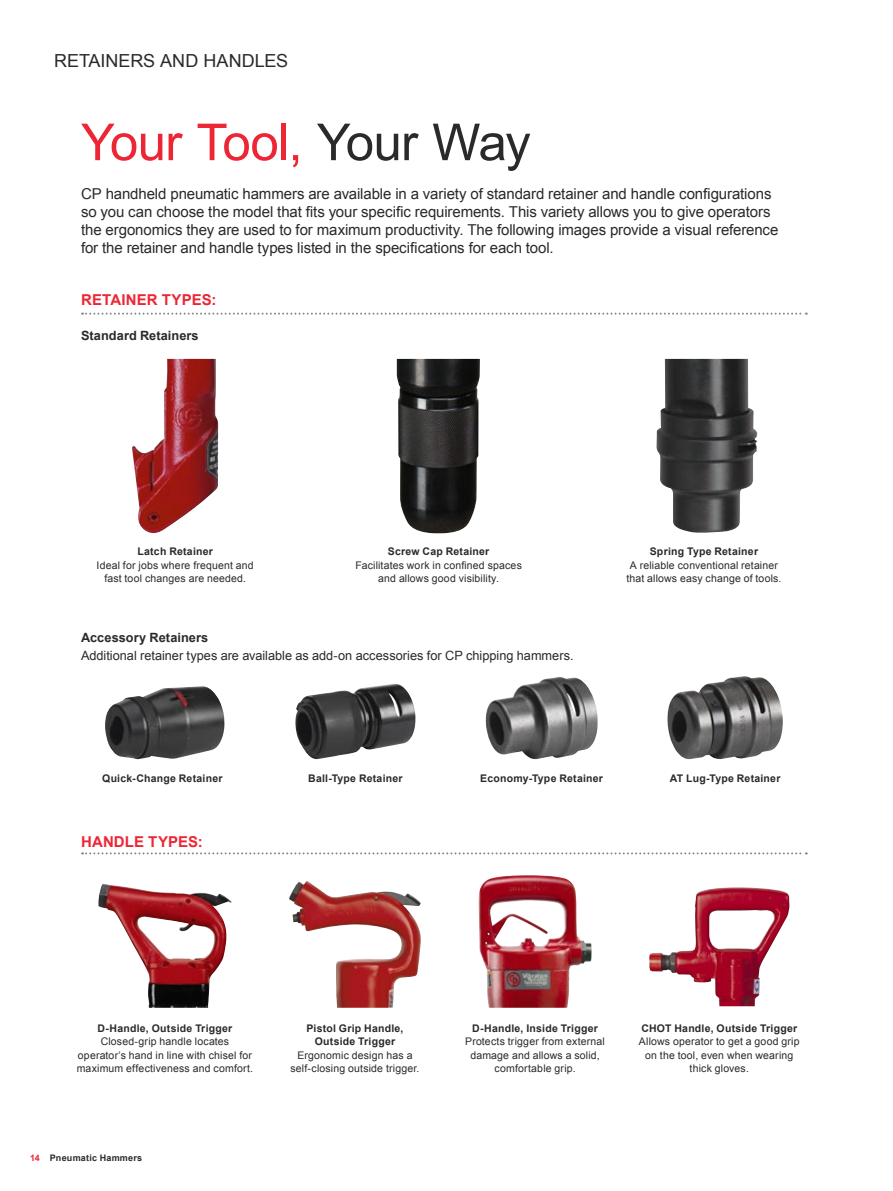
<style>
.page{position:relative;width:893px;height:1191px;background:#fff}
.page>*{position:absolute;margin:0;border:0;box-sizing:border-box;transform-origin:0 0}
.t1{font:51px "Arial";letter-spacing:-.015em;color:#ed2635}
.t2{font:18px "Arial";color:#2b292a}
.t3{font:15px/18px "Arial";letter-spacing:-.005em;color:#2b292a}
.t4{font:700 15px "Arial";letter-spacing:.01em;color:#ed2635}
.t5{font:12.75px "Arial";color:#2b292a}
.t6{font:700 12.75px "Arial";letter-spacing:.005em;color:#2b292a}
.t7{font:10.5px/13.5px "Arial";letter-spacing:.015em;color:#2b292a;text-align:center}
.t8{font:700 10.5px/13.5px "Arial";letter-spacing:.02em;color:#2b292a;text-align:center}
.t9{font:700 9px "Arial";letter-spacing:.025em;color:#2b292a}
.s1{color:#2b292a}
.s2{color:#ed2635}
</style>
<div class="page">
<img style="left:478px;top:875px;width:114px;height:132px">
<img style="left:289px;top:881px;width:132px;height:126px">
<img style="left:98px;top:883px;width:134px;height:124px">
<img style="left:649px;top:887px;width:140px;height:119px">
<img style="left:667px;top:676px;width:116px;height:83px">
<img style="left:105px;top:686px;width:120px;height:73px">
<img style="left:295px;top:684px;width:121px;height:76px">
<img style="left:486px;top:677px;width:112px;height:83px">
<img style="left:132px;top:359px;width:86px;height:174px">
<img style="left:656px;top:359px;width:101px;height:174px">
<img style="left:397px;top:359px;width:83px;height:174px">
<svg style="left:82px;top:312px;width:725px;height:3px"></svg>
<svg style="left:82px;top:852px;width:725px;height:2px"></svg>
<h2 class="t2" style="left:54px;top:54px;width:236px">RETAINERS AND HANDLES</h2>
<h1 class="t1" style="left:81px;top:123px;width:451px">Your Tool, <span class="s1">Your Way</span></h1>
<p class="t3" style="left:81px;top:185px;width:699px">CP handheld pneumatic hammers are available in a variety of standard retainer and handle configurations so you can choose the model that fits your specific requirements. This variety allows you to give operators the ergonomics they are used to for maximum productivity. The following images provide a visual reference for the retainer and handle types listed in the specifications for each tool.</p>
<h3 class="t4" style="left:81px;top:294px;width:137px">RETAINER TYPES:</h3>
<p class="t6" style="left:81px;top:331px;width:119px">Standard Retainers</p>
<p class="t8" style="left:137px;top:545px;width:77px">Latch Retainer</p>
<p class="t7" style="left:97px;top:558px;width:159px">Ideal for jobs where frequent and fast tool changes are needed.</p>
<p class="t8" style="left:388px;top:545px;width:103px">Screw Cap Retainer</p>
<p class="t7" style="left:355px;top:558px;width:168px">Facilitates work in confined spaces and allows good visibility.</p>
<p class="t6" style="left:81px;top:632px;width:129px">Accessory Retainers</p>
<p class="t5" style="left:81px;top:650px;width:494px">Additional retainer types are available as add-on accessories for CP chipping hammers.</p>
<p class="t8" style="left:650px;top:545px;width:110px">Spring Type Retainer</p>
<p class="t7" style="left:626px;top:559px;width:157px">A reliable conventional retainer that allows easy change of tools.</p>
<p class="t8" style="left:102px;top:772px;width:122px">Quick-Change Retainer</p>
<p class="t8" style="left:670px;top:772px;width:112px">AT Lug-Type Retainer</p>
<p class="t8" style="left:308px;top:772px;width:96px">Ball-Type Retainer</p>
<p class="t8" style="left:480px;top:772px;width:124px">Economy-Type Retainer</p>
<h3 class="t4" style="left:81px;top:836px;width:123px">HANDLE TYPES:</h3>
<p class="t8" style="left:98px;top:1022px;width:136px">D-Handle, Outside Trigger</p>
<p class="t7" style="left:77px;top:1036px;width:178px">Closed-grip handle locates operator’s hand in line with chisel for maximum effectiveness and comfort.</p>
<p class="t9" style="left:30px;top:1154px;width:114px"><span class="s2">14</span> Pneumatic Hammers</p>
<p class="t8" style="left:306px;top:1022px;width:99px">Pistol Grip Handle,<br>Outside Trigger</p>
<p class="t7" style="left:290px;top:1049px;width:131px">Ergonomic design has a self-closing outside trigger.</p>
<p class="t8" style="left:472px;top:1022px;width:127px">D-Handle, Inside Trigger</p>
<p class="t7" style="left:465px;top:1036px;width:141px">Protects trigger from external damage and allows a solid, comfortable grip.</p>
<p class="t8" style="left:641px;top:1022px;width:157px">CHOT Handle, Outside Trigger</p>
<p class="t7" style="left:639px;top:1036px;width:162px">Allows operator to get a good grip on the tool, even when wearing thick gloves.</p>
</div>
